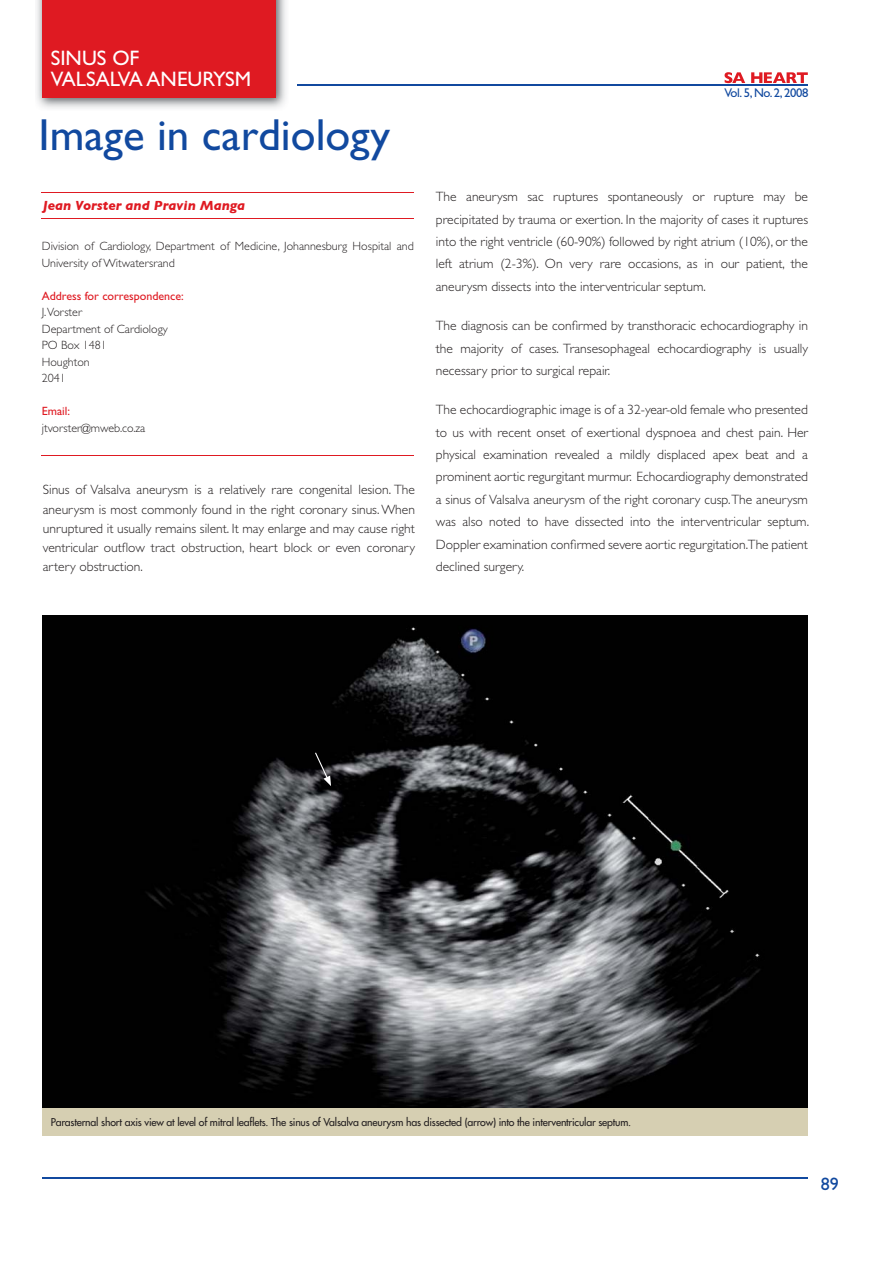
<style>
.page{position:relative;width:893px;height:1263px;background:#fff}
.page>*{position:absolute;margin:0;border:0;box-sizing:border-box;transform-origin:0 0}
.t1{font:45px "Gill Sans Std";color:#11499f}
.t2{font:21px/21px "Gill Sans Std";color:#fff}
.t3{font:18px "Gill Sans Std";color:#11499f}
.t4{font:300 13.5px/22.4px "Gill Sans Std";color:#231f20;text-align:justify}
.t5{font:italic 700 13.5px "Gill Sans";color:#df1a22}
.t6{font:12.6px "Gill Sans Std";letter-spacing:-.03em;color:#11499f}
.t7{font:300 12px/16.5px "Gill Sans Std";color:#231f20}
.t8{font:12px "Gill Sans Std";color:#df1a22}
.t9{font:500 10.5px "Futura Std";letter-spacing:-.02em;color:#231f20}
</style>
<div class="page">
<img style="left:37px;top:0;width:249px;height:109px">
<div style="left:42px;top:0;width:234px;height:98px;background:#df1a22"></div>
<hr style="left:42px;top:455px;width:372px;height:1px;background:#df1a22">
<hr style="left:42px;top:192px;width:372px;height:1px;background:#df1a22">
<hr style="left:42px;top:218px;width:372px;height:1px;background:#df1a22">
<img style="left:43px;top:616px;width:765px;height:492px">
<div style="left:43px;top:1108px;width:765px;height:27px;background:#d6cfb2"></div>
<hr style="left:298px;top:85px;width:510px;height:1px;background:#11499f">
<hr style="left:42px;top:1177px;width:766px;height:1px;background:#11499f">
<svg style="left:724px;top:72px;width:84px;height:11px"></svg>
<svg style="left:315px;top:753px;width:16px;height:33px"></svg>
<h2 class="t2" style="left:51px;top:50px;width:202px">SINUS OF<br>VALSALVA ANEURYSM</h2>
<h1 class="t1" style="left:39px;top:118px;width:353px">Image in cardiology</h1>
<p class="t5" style="left:43px;top:197px;width:204px">Jean Vorster and Pravin Manga</p>
<p class="t7" style="left:42px;top:239px;width:374px">Division of Cardiology, Department of Medicine, Johannesburg Hospital and<br>University of Witwatersrand</p>
<p class="t8" style="left:42px;top:291px;width:144px">Address for correspondence:</p>
<p class="t7" style="left:42px;top:305px;width:128px">J.Vorster<br>Department of Cardiology<br>PO Box 1481<br>Houghton<br>2041</p>
<p class="t8" style="left:42px;top:407px;width:30px">Email:</p>
<p class="t7" style="left:42px;top:421px;width:105px">jtvorster@mweb.co.za</p>
<p class="t4" style="left:43px;top:482px;width:374px;line-height:19.2px">Sinus of Valsalva aneurysm is a relatively rare congenital lesion. The aneurysm is most commonly found in the right coronary sinus. When unruptured it usually remains silent. It may enlarge and may cause right ventricular outflow tract obstruction, heart block or even coronary artery obstruction.</p>
<p class="t6" style="left:724px;top:88px;width:85px">Vol. 5, No. 2, 2008</p>
<p class="t4" style="left:436px;top:187px;width:374px">The aneurysm sac ruptures spontaneously or rupture may be precipitated by trauma or exertion. In the majority of cases it ruptures into the right ventricle (60-90%) followed by right atrium (10%), or the left atrium (2-3%). On very rare occasions, as in our patient, the aneurysm dissects into the interventricular septum.</p>
<p class="t4" style="left:436px;top:316px;width:374px">The diagnosis can be confirmed by transthoracic echocardiography in the majority of cases. Transesophageal echocardiography is usually necessary prior to surgical repair.</p>
<p class="t4" style="left:436px;top:400px;width:375px">The echocardiographic image is of a 32-year-old female who presented to us with recent onset of exertional dyspnoea and chest pain. Her physical examination revealed a mildly displaced apex beat and a prominent aortic regurgitant murmur. Echocardiography demonstrated a sinus of Valsalva aneurysm of the right coronary cusp. The aneurysm was also noted to have dissected into the interventricular septum.<br>Doppler examination confirmed severe aortic regurgitation.The patient declined surgery.</p>
<p class="t9" style="left:51px;top:1117px;width:582px">Parasternal short axis view at level of mitral leaflets. The sinus of Valsalva aneurysm has dissected (arrow) into the interventricular septum.</p>
<h3 class="t3" style="left:821px;top:1177px;width:19px">89</h3>
</div>
